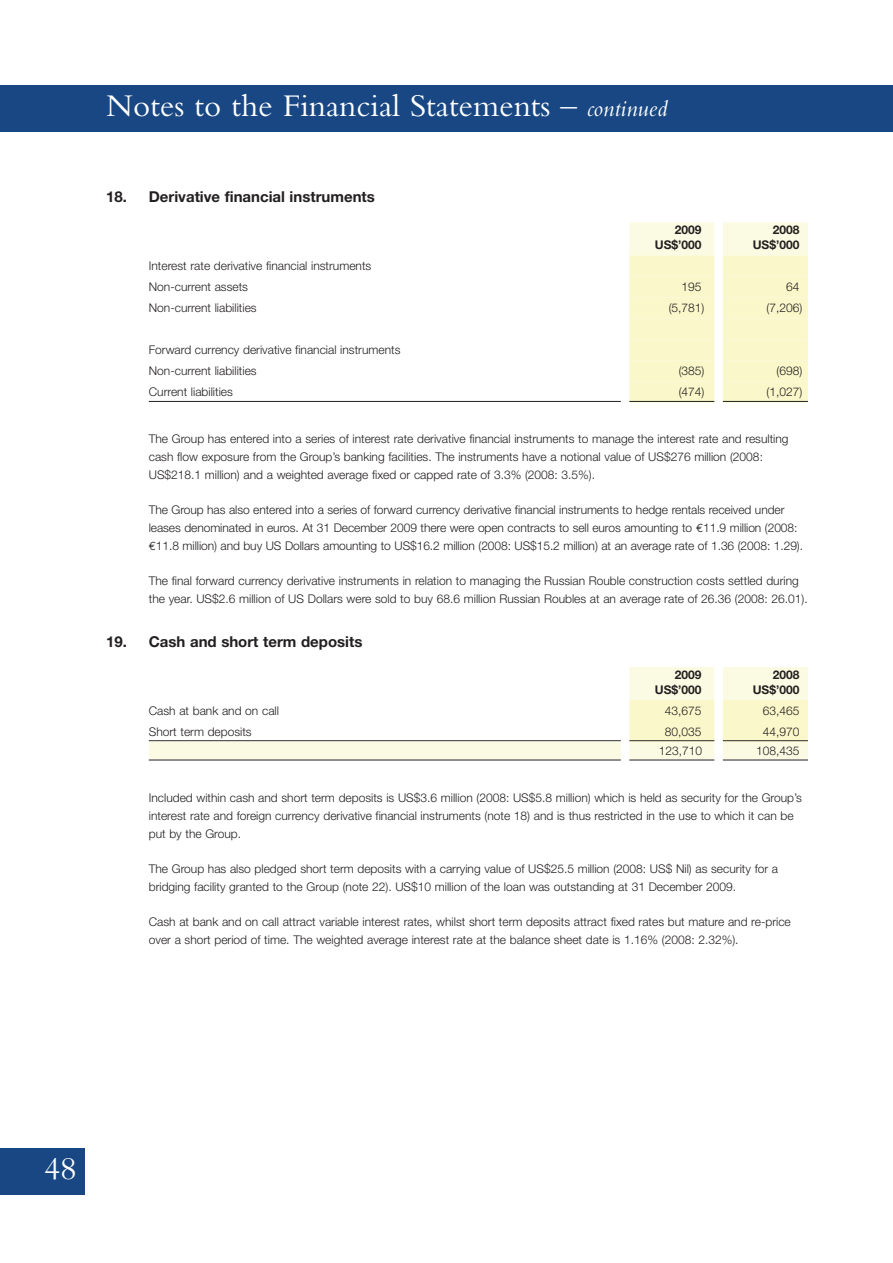
<style>
.page{position:relative;width:893px;height:1263px;background:#fff}
.page>*{position:absolute;margin:0;border:0;box-sizing:border-box;transform-origin:0 0}
.t1{font:33px "Bembo";color:#fff}
.t2{font:700 15px "Helvetica Neue";color:#231f20}
.t3{font:300 12px/18px "Helvetica Neue";color:#231f20}
.t4{font:700 12px "Helvetica Neue";color:#231f20}
.s1{font-style:italic;font-size:24px}
.s2{font-family:"Euro Pi";font-weight:400}
</style>
<div class="page">
<div style="left:625px;top:222px;width:183px;height:18px;background:#fbfbe3"></div>
<div style="left:625px;top:237px;width:183px;height:18px;background:#fbfbe3"></div>
<div style="left:625px;top:255px;width:183px;height:21px;background:#faf8ca"></div>
<div style="left:625px;top:276px;width:183px;height:21px;background:#faf8ca"></div>
<div style="left:625px;top:297px;width:183px;height:21px;background:#faf8ca"></div>
<div style="left:625px;top:318px;width:183px;height:21px;background:#faf8ca"></div>
<div style="left:625px;top:339px;width:183px;height:21px;background:#faf8ca"></div>
<div style="left:625px;top:360px;width:183px;height:21px;background:#faf8ca"></div>
<div style="left:625px;top:381px;width:183px;height:21px;background:#faf8ca"></div>
<hr style="left:149px;top:401px;width:659px;height:1px;background:#231f20">
<div style="left:625px;top:667px;width:183px;height:18px;background:#fbfbe3"></div>
<div style="left:625px;top:682px;width:183px;height:18px;background:#fbfbe3"></div>
<div style="left:625px;top:700px;width:183px;height:21px;background:#faf8ca"></div>
<div style="left:625px;top:721px;width:183px;height:21px;background:#faf8ca"></div>
<hr style="left:149px;top:740px;width:659px;height:1px;background:#231f20">
<div style="left:149px;top:742px;width:659px;height:17px;background:#fbfbe3"></div>
<hr style="left:149px;top:760px;width:659px;height:1px;background:#231f20">
<div style="left:714px;top:662px;width:9px;height:104px;background:#fff"></div>
<div style="left:621px;top:660px;width:8px;height:106px;background:#fff"></div>
<div style="left:714px;top:220px;width:9px;height:188px;background:#fff"></div>
<div style="left:621px;top:218px;width:8px;height:190px;background:#fff"></div>
<div style="left:0;top:85px;width:893px;height:47px;background:#184783"></div>
<div style="left:0;top:1148px;width:85px;height:47px;background:#184783"></div>
<h1 class="t1" style="left:106px;top:94px;width:563px">Notes to the Financial Statements – <span class="s1">continued</span></h1>
<p class="t2" style="left:106px;top:191px;width:270px">18. Derivative financial instruments</p>
<p class="t3" style="left:149px;top:256px;width:224px;line-height:21px">Interest rate derivative financial instruments<br>Non-current assets</p>
<p class="t4" style="left:675px;top:225px;width:28px">2009</p>
<p class="t4" style="left:773px;top:225px;width:28px">2008</p>
<p class="t4" style="left:655px;top:240px;width:48px">US$’000</p>
<p class="t4" style="left:753px;top:240px;width:48px">US$’000</p>
<p class="t3" style="left:682px;top:279px;width:22px">195</p>
<p class="t3" style="left:786px;top:279px;width:15px">64</p>
<p class="t3" style="left:149px;top:300px;width:109px">Non-current liabilities</p>
<p class="t3" style="left:669px;top:300px;width:37px">(5,781)</p>
<p class="t3" style="left:766px;top:300px;width:37px">(7,206)</p>
<p class="t3" style="left:149px;top:340px;width:253px;line-height:21px">Forward currency derivative financial instruments<br>Non-current liabilities</p>
<p class="t3" style="left:679px;top:363px;width:27px">(385)</p>
<p class="t3" style="left:776px;top:363px;width:27px">(698)</p>
<p class="t3" style="left:149px;top:384px;width:86px">Current liabilities</p>
<p class="t3" style="left:679px;top:384px;width:27px">(474)</p>
<p class="t3" style="left:766px;top:384px;width:37px">(1,027)</p>
<p class="t3" style="left:149px;top:431px;width:641px">The Group has entered into a series of interest rate derivative financial instruments to manage the interest rate and resulting cash flow exposure from the Group’s banking facilities. The instruments have a notional value of US$276 million (2008:<br>US$218.1 million) and a weighted average fixed or capped rate of 3.3% (2008: 3.5%).</p>
<p class="t3" style="left:149px;top:502px;width:656px">The Group has also entered into a series of forward currency derivative financial instruments to hedge rentals received under leases denominated in euros. At 31 December 2009 there were open contracts to sell euros amounting to <span class="s2">q</span>11.9 million (2008: <span class="s2">q</span>11.8 million) and buy US Dollars amounting to US$16.2 million (2008: US$15.2 million) at an average rate of 1.36 (2008: 1.29).</p>
<p class="t3" style="left:149px;top:573px;width:660px">The final forward currency derivative instruments in relation to managing the Russian Rouble construction costs settled during the year. US$2.6 million of US Dollars were sold to buy 68.6 million Russian Roubles at an average rate of 26.36 (2008: 26.01).</p>
<p class="t2" style="left:106px;top:636px;width:258px">19. Cash and short term deposits</p>
<p class="t4" style="left:675px;top:670px;width:28px">2009</p>
<p class="t4" style="left:773px;top:670px;width:28px">2008</p>
<p class="t4" style="left:655px;top:685px;width:48px">US$’000</p>
<p class="t4" style="left:753px;top:685px;width:48px">US$’000</p>
<p class="t3" style="left:149px;top:702px;width:132px">Cash at bank and on call</p>
<p class="t3" style="left:665px;top:702px;width:38px">43,675</p>
<p class="t3" style="left:763px;top:702px;width:38px">63,465</p>
<p class="t3" style="left:149px;top:723px;width:104px">Short term deposits</p>
<p class="t3" style="left:665px;top:723px;width:38px">80,035</p>
<p class="t3" style="left:763px;top:723px;width:38px">44,970</p>
<p class="t3" style="left:659px;top:742px;width:45px">123,710</p>
<p class="t3" style="left:756px;top:742px;width:45px">108,435</p>
<p class="t3" style="left:149px;top:789px;width:655px">Included within cash and short term deposits is US$3.6 million (2008: US$5.8 million) which is held as security for the Group’s interest rate and foreign currency derivative financial instruments (note 18) and is thus restricted in the use to which it can be put by the Group.</p>
<p class="t3" style="left:149px;top:860px;width:631px">The Group has also pledged short term deposits with a carrying value of US$25.5 million (2008: US$ Nil) as security for a bridging facility granted to the Group (note 22). US$10 million of the loan was outstanding at 31 December 2009.</p>
<p class="t3" style="left:149px;top:913px;width:643px">Cash at bank and on call attract variable interest rates, whilst short term deposits attract fixed rates but mature and re-price over a short period of time. The weighted average interest rate at the balance sheet date is 1.16% (2008: 2.32%).</p>
<h1 class="t1" style="left:44px;top:1157px;width:34px">48</h1>
</div>
